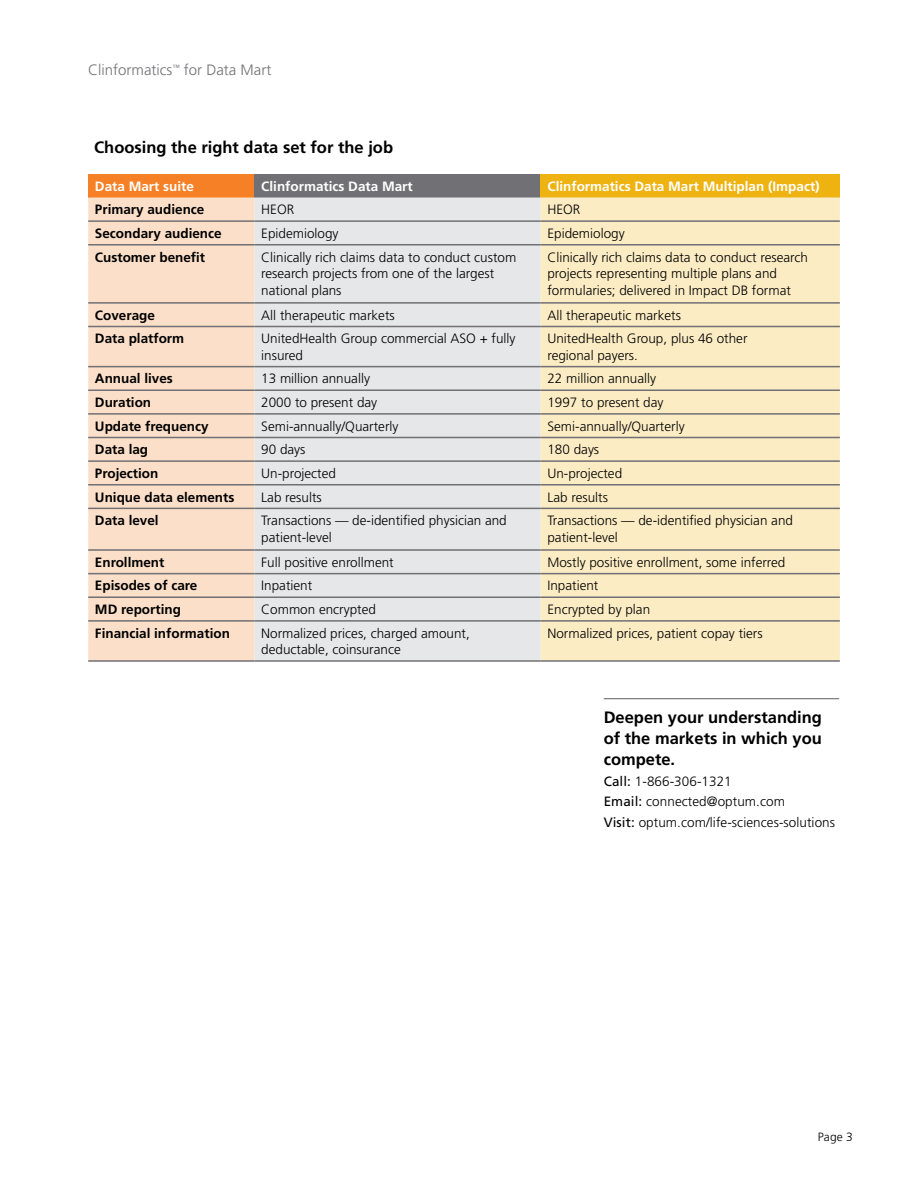
<style>
.page{position:relative;width:918px;height:1188px;background:#fff}
.page>*{position:absolute;margin:0;border:0;box-sizing:border-box;transform-origin:0 0}
.t1{font:700 16.5px/21px "Frutiger LT Std";color:#000;text-align:justify}
.t2{font:300 15px "Frutiger LT Std";color:#717074}
.t3{font:300 13.5px/16.5px "Frutiger LT Std";color:#000}
.t4{font:700 13.5px "Frutiger LT Std";color:#000}
.t5{font:700 13.5px "Frutiger LT Std";color:#fff}
.t6{font:300 12px "Frutiger LT Std";color:#000}
.s1{font-weight:400}
</style>
<div class="page">
<hr style="left:604px;top:698px;width:235px;height:1px;background:#717074">
<div style="left:88px;top:174px;width:167px;height:24px;background:#f58025"></div>
<div style="left:255px;top:174px;width:286px;height:24px;background:#717074"></div>
<div style="left:541px;top:174px;width:299px;height:24px;background:#eeb211"></div>
<div style="left:88px;top:198px;width:167px;height:462px;background:#fcdfc8"></div>
<div style="left:255px;top:198px;width:286px;height:462px;background:#e6e7e8"></div>
<div style="left:541px;top:198px;width:299px;height:462px;background:#fbecc4"></div>
<hr style="left:88px;top:220px;width:167px;height:2px;background:#717074">
<hr style="left:255px;top:220px;width:286px;height:2px;background:#717074">
<hr style="left:541px;top:220px;width:299px;height:2px;background:#717074">
<hr style="left:88px;top:244px;width:167px;height:2px;background:#717074">
<hr style="left:255px;top:244px;width:286px;height:2px;background:#717074">
<hr style="left:541px;top:244px;width:299px;height:2px;background:#717074">
<hr style="left:88px;top:302px;width:167px;height:2px;background:#717074">
<hr style="left:255px;top:302px;width:286px;height:2px;background:#717074">
<hr style="left:541px;top:302px;width:299px;height:2px;background:#717074">
<hr style="left:88px;top:326px;width:167px;height:1px;background:#717074">
<hr style="left:255px;top:326px;width:286px;height:1px;background:#717074">
<hr style="left:541px;top:326px;width:299px;height:1px;background:#717074">
<hr style="left:88px;top:366px;width:167px;height:1px;background:#717074">
<hr style="left:255px;top:366px;width:286px;height:1px;background:#717074">
<hr style="left:541px;top:366px;width:299px;height:1px;background:#717074">
<hr style="left:88px;top:390px;width:167px;height:1px;background:#717074">
<hr style="left:255px;top:390px;width:286px;height:1px;background:#717074">
<hr style="left:541px;top:390px;width:299px;height:1px;background:#717074">
<hr style="left:88px;top:413px;width:167px;height:2px;background:#717074">
<hr style="left:255px;top:413px;width:286px;height:2px;background:#717074">
<hr style="left:541px;top:413px;width:299px;height:2px;background:#717074">
<hr style="left:88px;top:437px;width:167px;height:1px;background:#717074">
<hr style="left:255px;top:437px;width:286px;height:1px;background:#717074">
<hr style="left:541px;top:437px;width:299px;height:1px;background:#717074">
<hr style="left:88px;top:460px;width:167px;height:2px;background:#717074">
<hr style="left:255px;top:460px;width:286px;height:2px;background:#717074">
<hr style="left:541px;top:460px;width:299px;height:2px;background:#717074">
<hr style="left:88px;top:484px;width:167px;height:2px;background:#717074">
<hr style="left:255px;top:484px;width:286px;height:2px;background:#717074">
<hr style="left:541px;top:484px;width:299px;height:2px;background:#717074">
<hr style="left:88px;top:508px;width:167px;height:1px;background:#717074">
<hr style="left:255px;top:508px;width:286px;height:1px;background:#717074">
<hr style="left:541px;top:508px;width:299px;height:1px;background:#717074">
<hr style="left:88px;top:549px;width:167px;height:2px;background:#717074">
<hr style="left:255px;top:549px;width:286px;height:2px;background:#717074">
<hr style="left:541px;top:549px;width:299px;height:2px;background:#717074">
<hr style="left:88px;top:573px;width:167px;height:1px;background:#717074">
<hr style="left:255px;top:573px;width:286px;height:1px;background:#717074">
<hr style="left:541px;top:573px;width:299px;height:1px;background:#717074">
<hr style="left:88px;top:597px;width:167px;height:1px;background:#717074">
<hr style="left:255px;top:597px;width:286px;height:1px;background:#717074">
<hr style="left:541px;top:597px;width:299px;height:1px;background:#717074">
<hr style="left:88px;top:620px;width:167px;height:2px;background:#717074">
<hr style="left:255px;top:620px;width:286px;height:2px;background:#717074">
<hr style="left:541px;top:620px;width:299px;height:2px;background:#717074">
<hr style="left:88px;top:660px;width:167px;height:2px;background:#717074">
<hr style="left:255px;top:660px;width:286px;height:2px;background:#717074">
<hr style="left:541px;top:660px;width:299px;height:2px;background:#717074">
<p class="t2" style="left:88px;top:61px;width:185px">Clinformatics<sup>™</sup> for Data Mart</p>
<p class="t1" style="left:94px;top:137px;width:300px">Choosing the right data set for the job</p>
<p class="t5" style="left:95px;top:178px;width:101px">Data Mart suite</p>
<p class="t5" style="left:261px;top:178px;width:153px">Clinformatics Data Mart</p>
<p class="t5" style="left:547px;top:178px;width:274px">Clinformatics Data Mart Multiplan (Impact)</p>
<p class="t4" style="left:95px;top:202px;width:111px">Primary audience</p>
<p class="t3" style="left:261px;top:202px;width:35px">HEOR</p>
<p class="t3" style="left:547px;top:202px;width:35px">HEOR</p>
<p class="t4" style="left:95px;top:225px;width:128px">Secondary audience</p>
<p class="t3" style="left:261px;top:225px;width:79px">Epidemiology</p>
<p class="t3" style="left:547px;top:225px;width:79px">Epidemiology</p>
<p class="t4" style="left:95px;top:249px;width:112px">Customer benefit</p>
<p class="t3" style="left:261px;top:249px;width:256px">Clinically rich claims data to conduct custom research projects from one of the largest national plans</p>
<p class="t3" style="left:547px;top:249px;width:262px">Clinically rich claims data to conduct research projects representing multiple plans and formularies; delivered in Impact DB format</p>
<p class="t4" style="left:95px;top:307px;width:62px">Coverage</p>
<p class="t3" style="left:261px;top:307px;width:135px">All therapeutic markets</p>
<p class="t3" style="left:547px;top:307px;width:135px">All therapeutic markets</p>
<p class="t4" style="left:95px;top:331px;width:91px">Data platform</p>
<p class="t3" style="left:261px;top:331px;width:256px">UnitedHealth Group commercial ASO + fully insured</p>
<p class="t3" style="left:547px;top:331px;width:202px">UnitedHealth Group, plus 46 other regional payers.</p>
<p class="t4" style="left:95px;top:371px;width:80px">Annual lives</p>
<p class="t3" style="left:261px;top:371px;width:110px">13 million annually</p>
<p class="t3" style="left:547px;top:371px;width:110px">22 million annually</p>
<p class="t4" style="left:95px;top:394px;width:58px">Duration</p>
<p class="t3" style="left:261px;top:394px;width:118px">2000 to present day</p>
<p class="t3" style="left:547px;top:394px;width:118px">1997 to present day</p>
<p class="t4" style="left:95px;top:418px;width:115px">Update frequency</p>
<p class="t3" style="left:261px;top:418px;width:139px">Semi-annually/Quarterly</p>
<p class="t3" style="left:547px;top:418px;width:139px">Semi-annually/Quarterly</p>
<p class="t4" style="left:95px;top:442px;width:55px">Data lag</p>
<p class="t3" style="left:261px;top:442px;width:46px">90 days</p>
<p class="t3" style="left:547px;top:442px;width:53px">180 days</p>
<p class="t4" style="left:95px;top:465px;width:65px">Projection</p>
<p class="t3" style="left:261px;top:465px;width:76px">Un-projected</p>
<p class="t3" style="left:547px;top:465px;width:76px">Un-projected</p>
<p class="t4" style="left:95px;top:489px;width:141px">Unique data elements</p>
<p class="t3" style="left:261px;top:489px;width:62px">Lab results</p>
<p class="t3" style="left:547px;top:489px;width:62px">Lab results</p>
<p class="t4" style="left:95px;top:513px;width:65px">Data level</p>
<p class="t3" style="left:261px;top:513px;width:247px">Transactions — de-identified physician and patient-level</p>
<p class="t3" style="left:547px;top:513px;width:247px">Transactions — de-identified physician and patient-level</p>
<p class="t4" style="left:95px;top:554px;width:71px">Enrollment</p>
<p class="t3" style="left:261px;top:554px;width:134px">Full positive enrollment</p>
<p class="t3" style="left:547px;top:554px;width:240px">Mostly positive enrollment, some inferred</p>
<p class="t4" style="left:95px;top:578px;width:104px">Episodes of care</p>
<p class="t3" style="left:261px;top:578px;width:53px">Inpatient</p>
<p class="t3" style="left:547px;top:578px;width:53px">Inpatient</p>
<p class="t4" style="left:95px;top:601px;width:88px">MD reporting</p>
<p class="t3" style="left:261px;top:601px;width:116px">Common encrypted</p>
<p class="t3" style="left:547px;top:601px;width:104px">Encrypted by plan</p>
<p class="t4" style="left:95px;top:625px;width:137px">Financial information</p>
<p class="t3" style="left:261px;top:625px;width:210px">Normalized prices, charged amount, deductable, coinsurance</p>
<p class="t3" style="left:547px;top:625px;width:217px">Normalized prices, patient copay tiers</p>
<p class="t1" style="left:604px;top:707px;width:220px">Deepen your understanding of the markets in which you compete.</p>
<p class="t3" style="left:604px;top:771px;width:233px;line-height:20.7px"><span class="s1">Call:</span> 1-866-306-1321<br><span class="s1">Email:</span> connected@optum.com<br><span class="s1">Visit:</span> optum.com/life-sciences-solutions</p>
<p class="t6" style="left:818px;top:1130px;width:36px">Page 3</p>
</div>
